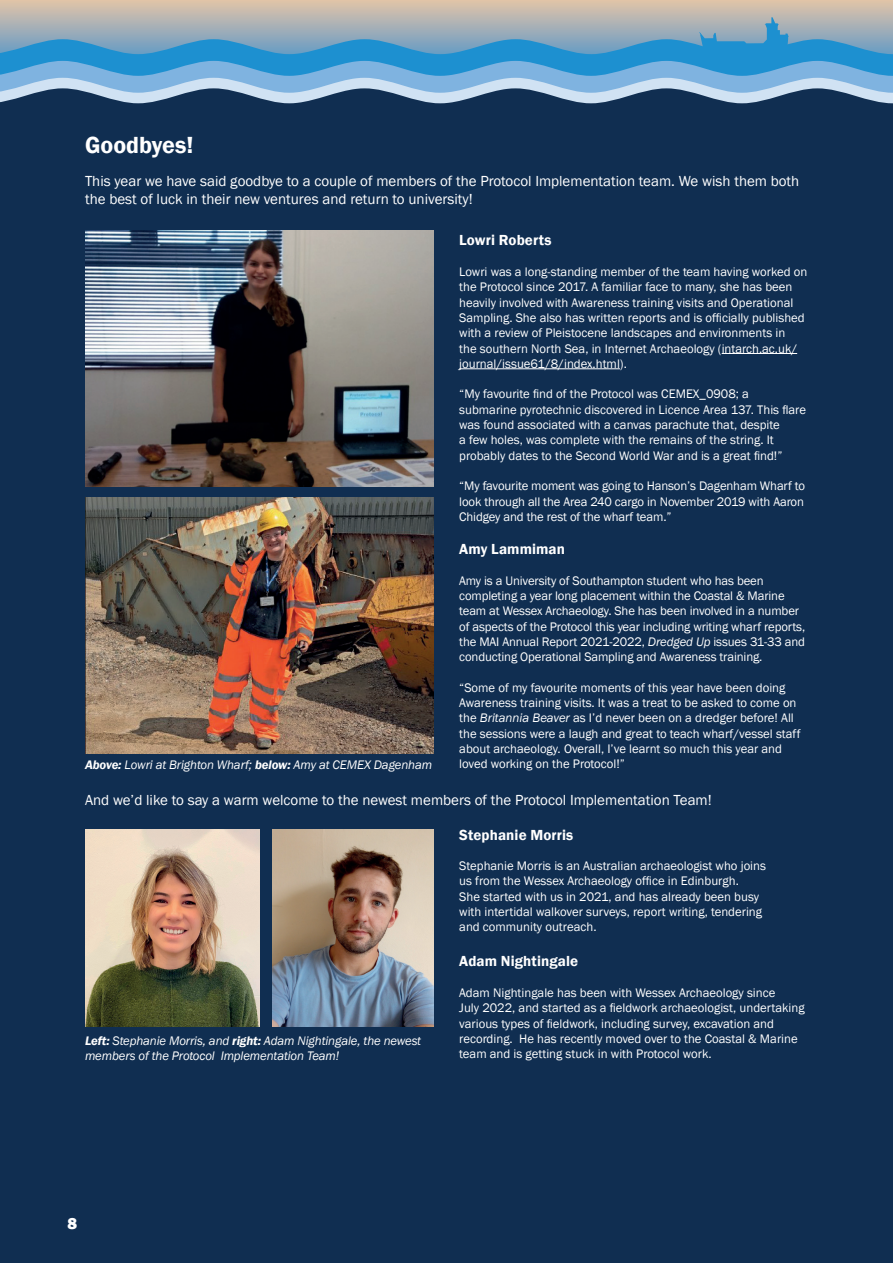
<style>
.page{position:relative;width:893px;height:1263px;background:#102e51}
.page>*{position:absolute;margin:0;border:0;box-sizing:border-box;transform-origin:0 0}
.t1{font:600 24px "Franklin Gothic";color:#fff}
.t2{font:800 16.5px "Franklin Gothic";color:#fff}
.t3{font:15px/18px "Franklin Gothic";color:#fff}
.t4{font:600 15px "Franklin Gothic";letter-spacing:.005em;color:#fff}
.t5{font:12.75px/15.3px "Franklin Gothic";color:#fff}
.t6{font:italic 12.75px/15.3px "Franklin Gothic";letter-spacing:-.01em;color:#fff}
.s1{font-weight:600}
.s2{font-style:italic}
</style>
<div class="page">
<img style="left:85px;top:231px;width:349px;height:256px">
<img style="left:85px;top:498px;width:349px;height:256px">
<img style="left:272px;top:830px;width:162px;height:197px">
<img style="left:85px;top:830px;width:174px;height:197px">
<svg style="left:0;top:0;width:893px;height:17px;background:#cfbdac"></svg>
<svg style="left:0;top:17px;width:893px;height:86px;background:#6ea1c4"></svg>
<hr style="left:722px;top:353px;width:75px;height:1px;background:#fff">
<hr style="left:459px;top:368px;width:161px;height:1px;background:#fff">
<h1 class="t1" style="left:85px;top:130px;width:110px">Goodbyes!</h1>
<p class="t3" style="left:85px;top:172px;width:716px">This year we have said goodbye to a couple of members of the Protocol Implementation team. We wish them both the best of luck in their new ventures and return to university!</p>
<p class="t6" style="left:85px;top:757px;width:349px"><span class="s1">Above:</span> Lowri at Brighton Wharf; <span class="s1">below:</span> Amy at CEMEX Dagenham</p>
<p class="t4" style="left:459px;top:231px;width:94px">Lowri Roberts</p>
<p class="t5" style="left:459px;top:264px;width:350px">Lowri was a long-standing member of the team having worked on the Protocol since 2017. A familiar face to many, she has been heavily involved with Awareness training visits and Operational Sampling. She also has written reports and is officially published with a review of Pleistocene landscapes and environments in<br>the southern North Sea, in Internet Archaeology (intarch.ac.uk/ journal/issue61/8/index.html).</p>
<p class="t5" style="left:459px;top:387px;width:348px">“My favourite find of the Protocol was CEMEX_0908; a submarine pyrotechnic discovered in Licence Area 137. This flare was found associated with a canvas parachute that, despite<br>a few holes, was complete with the remains of the string. It probably dates to the Second World War and is a great find!”</p>
<p class="t5" style="left:459px;top:479px;width:347px;text-align:justify">“My favourite moment was going to Hanson’s Dagenham Wharf to look through all the Area 240 cargo in November 2019 with Aaron Chidgey and the rest of the wharf team.”</p>
<p class="t4" style="left:459px;top:540px;width:107px">Amy Lammiman</p>
<p class="t5" style="left:459px;top:573px;width:347px">Amy is a University of Southampton student who has been completing a year long placement within the Coastal &amp; Marine team at Wessex Archaeology. She has been involved in a number of aspects of the Protocol this year including writing wharf reports, the MAI Annual Report 2021-2022, <span class="s2">Dredged Up</span> issues 31-33 and conducting Operational Sampling and Awareness training.</p>
<p class="t5" style="left:459px;top:680px;width:343px">“Some of my favourite moments of this year have been doing Awareness training visits. It was a treat to be asked to come on the <span class="s2">Britannia Beaver</span> as I’d never been on a dredger before! All the sessions were a laugh and great to teach wharf/vessel staff about archaeology. Overall, I’ve learnt so much this year and loved working on the Protocol!”</p>
<p class="t3" style="left:85px;top:791px;width:628px">And we’d like to say a warm welcome to the newest members of the Protocol Implementation Team!</p>
<p class="t6" style="left:85px;top:1033px;width:338px"><span class="s1">Left:</span> Stephanie Morris, and <span class="s1">right:</span> Adam Nightingale, the newest members of the Protocol Implementation Team!</p>
<p class="t4" style="left:459px;top:825px;width:116px">Stephanie Morris</p>
<p class="t5" style="left:459px;top:858px;width:308px">Stephanie Morris is an Australian archaeologist who joins us from the Wessex Archaeology office in Edinburgh.<br>She started with us in 2021, and has already been busy with intertidal walkover surveys, report writing, tendering and community outreach.</p>
<p class="t4" style="left:459px;top:952px;width:120px">Adam Nightingale</p>
<p class="t5" style="left:459px;top:985px;width:347px">Adam Nightingale has been with Wessex Archaeology since<br>July 2022, and started as a fieldwork archaeologist, undertaking various types of fieldwork, including survey, excavation and recording. He has recently moved over to the Coastal &amp; Marine team and is getting stuck in with Protocol work.</p>
<p class="t2" style="left:67px;top:1213px;width:11px">8</p>
</div>
